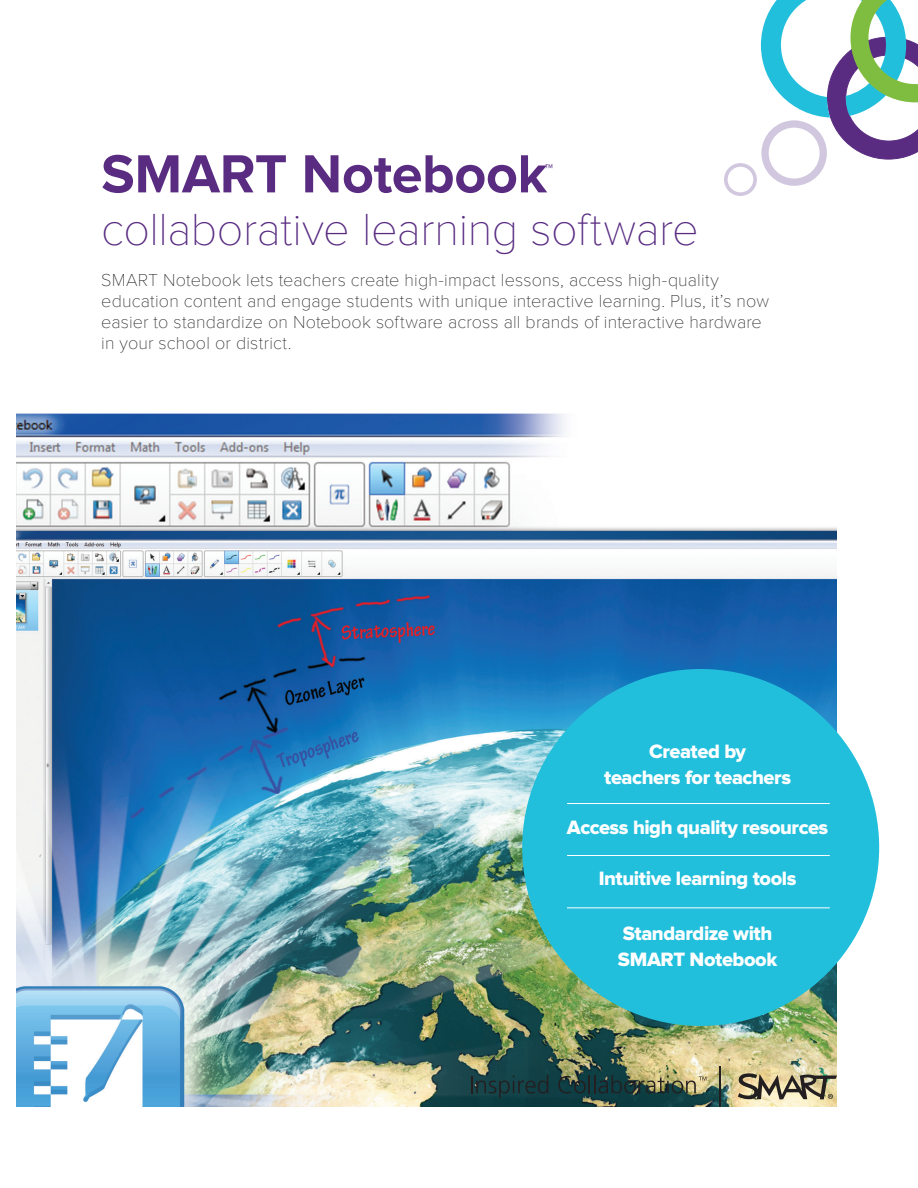
<style>
.page{position:relative;width:918px;height:1188px;background:#fff}
.page>*{position:absolute;margin:0;border:0;box-sizing:border-box;transform-origin:0 0}
.t1{font:700 55.65px "Proxima Nova";letter-spacing:-.005em;color:#592c82}
.t2{font:100 46.65px "Proxima Nova";letter-spacing:-.01em;color:#592c82}
.t3{font:20.1px/25.5px "Proxima Nova Extrabld";letter-spacing:-.02em;color:#fff;text-align:center}
.t4{font:100 18px/21px "Proxima Nova";letter-spacing:.01em;color:#231f20}
.t5{font:700 17.55px "Proxima Nova";color:#592c82}
</style>
<div class="page">
<img style="left:16px;top:413px;width:821px;height:694px">
<svg style="left:724px;top:0;width:194px;height:196px"></svg>
<hr style="left:719px;top:1066px;width:1px;height:41px;background:#231f20">
<svg style="left:737px;top:1072px;width:100px;height:29px;background:#a3997a"></svg>
<svg style="left:471px;top:1075px;width:77px;height:23px;background:#163b40"></svg>
<svg style="left:558px;top:1075px;width:148px;height:19px;background:#51614f"></svg>
<div style="left:522px;top:669px;width:357px;height:357px;background:#22bfdc;border-radius:50%"></div>
<hr style="left:567px;top:803px;width:263px;height:1px;background:#fff">
<hr style="left:567px;top:855px;width:263px;height:1px;background:#fff">
<hr style="left:567px;top:907px;width:263px;height:1px;background:#fff">
<p class="t1" style="left:101px;top:148px;width:448px">SMART Notebook</p>
<p class="t5" style="left:545px;top:163px;width:9px">™</p>
<p class="t2" style="left:101px;top:208px;width:599px">collaborative learning software</p>
<p class="t4" style="left:101px;top:270px;width:669px">SMART Notebook lets teachers create high-impact lessons, access high-quality education content and engage students with unique interactive learning. Plus, it’s now easier to standardize on Notebook software across all brands of interactive hardware in your school or district.</p>
<p class="t3" style="left:604px;top:740px;width:188px">Created by<br>teachers for teachers</p>
<p class="t3" style="left:567px;top:815px;width:263px">Access high quality resources</p>
<p class="t3" style="left:599px;top:866px;width:199px">Intuitive learning tools</p>
<p class="t3" style="left:618px;top:921px;width:161px;text-align:left">Standardize with<br>SMART Notebook</p>
</div>
